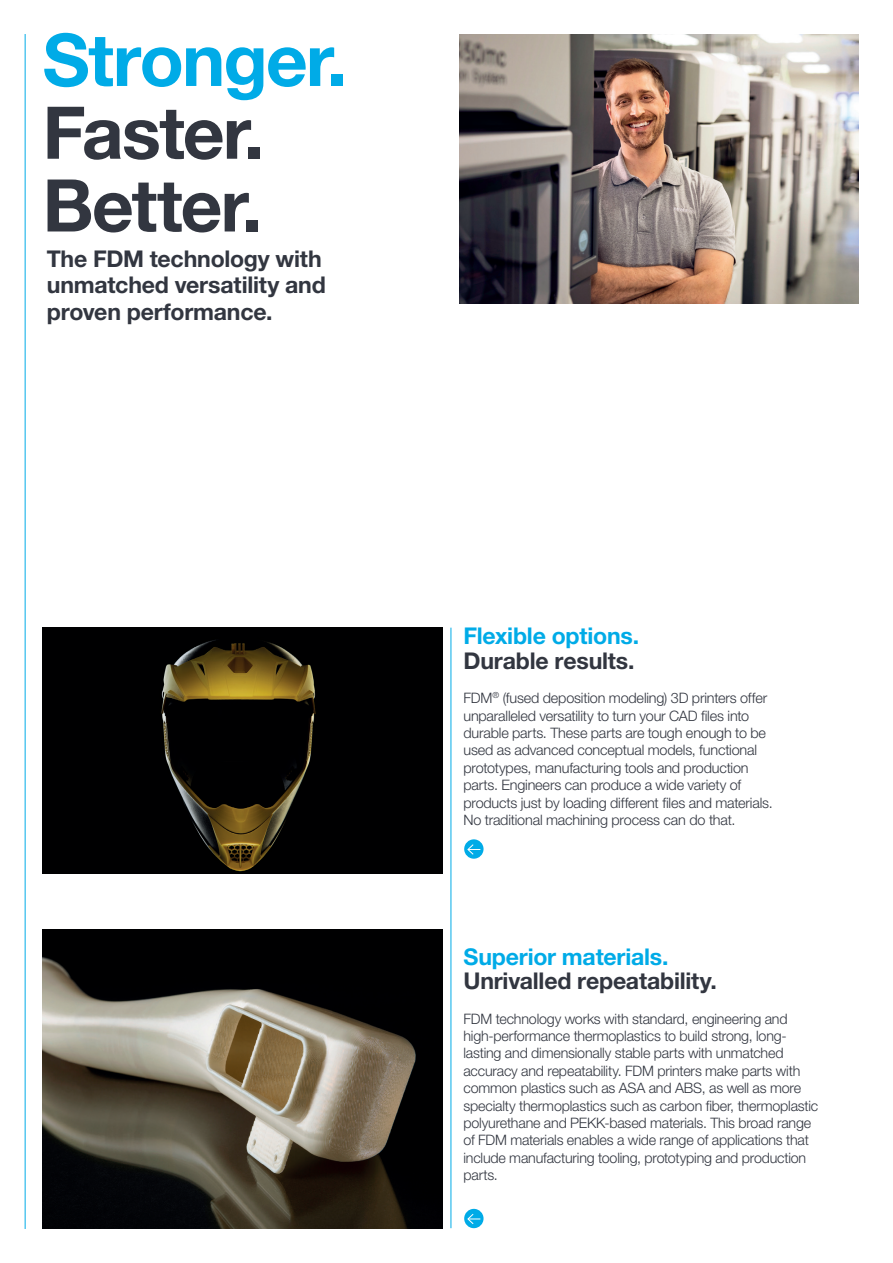
<style>
.page{position:relative;width:893px;height:1263px;background:#fff}
.page>*{position:absolute;margin:0;border:0;box-sizing:border-box;transform-origin:0 0}
.t1{font:700 72.75px/72.8px "Helvetica Neue LT Std";letter-spacing:-.025em;color:#323640}
.t2{font:700 72.75px "Helvetica Neue LT Std";letter-spacing:-.025em;color:#00abe7}
.t3{font:700 23.1px/26.1px "Helvetica Neue LT Std";letter-spacing:-.01em;color:#323640}
.t4{font:700 23.1px "Helvetica Neue LT Std";letter-spacing:-.01em;color:#00abe7}
.t5{font:300 14.4px/17.4px "Helvetica Neue LT Std";letter-spacing:-.01em;color:#323640}
</style>
<div class="page">
<img style="left:43px;top:628px;width:400px;height:246px">
<hr style="left:25px;top:34px;width:1px;height:1195px;background:#00abe7">
<hr style="left:451px;top:628px;width:1px;height:600px;background:#00abe7">
<svg style="left:464px;top:839px;width:19px;height:20px"></svg>
<svg style="left:467px;top:843px;width:13px;height:12px"></svg>
<div style="left:464px;top:1209px;width:19px;height:19px;background:#00abe7;border-radius:50%"></div>
<svg style="left:467px;top:1213px;width:13px;height:11px"></svg>
<img style="left:43px;top:929px;width:400px;height:299px">
<img style="left:459px;top:34px;width:400px;height:270px">
<h1 class="t2" style="left:43px;top:15px;width:307px">Stronger.</h1>
<h1 class="t1" style="left:43px;top:95px;width:224px">Faster.<br>Better.</h1>
<h2 class="t3" style="left:47px;top:245px;width:281px">The FDM technology with unmatched versatility and proven performance.</h2>
<h2 class="t4" style="left:463px;top:622px;width:177px">Flexible options.</h2>
<h2 class="t3" style="left:463px;top:647px;width:173px">Durable results.</h2>
<p class="t5" style="left:463px;top:689px;width:311px">FDM<sup>®</sup> (fused deposition modeling) 3D printers offer unparalleled versatility to turn your CAD files into durable parts. These parts are tough enough to be used as advanced conceptual models, functional prototypes, manufacturing tools and production parts. Engineers can produce a wide variety of products just by loading different files and materials.<br>No traditional machining process can do that.</p>
<h2 class="t4" style="left:463px;top:942px;width:207px">Superior materials.</h2>
<h2 class="t3" style="left:463px;top:967px;width:255px">Unrivalled repeatability.</h2>
<p class="t5" style="left:463px;top:1009px;width:356px">FDM technology works with standard, engineering and high-performance thermoplastics to build strong, long&shy;lasting and dimensionally stable parts with unmatched accuracy and repeatability. FDM printers make parts with common plastics such as ASA and ABS, as well as more specialty thermoplastics such as carbon fiber, thermoplastic polyurethane and PEKK-based materials. This broad range of FDM materials enables a wide range of applications that include manufacturing tooling, prototyping and production parts.</p>
</div>
